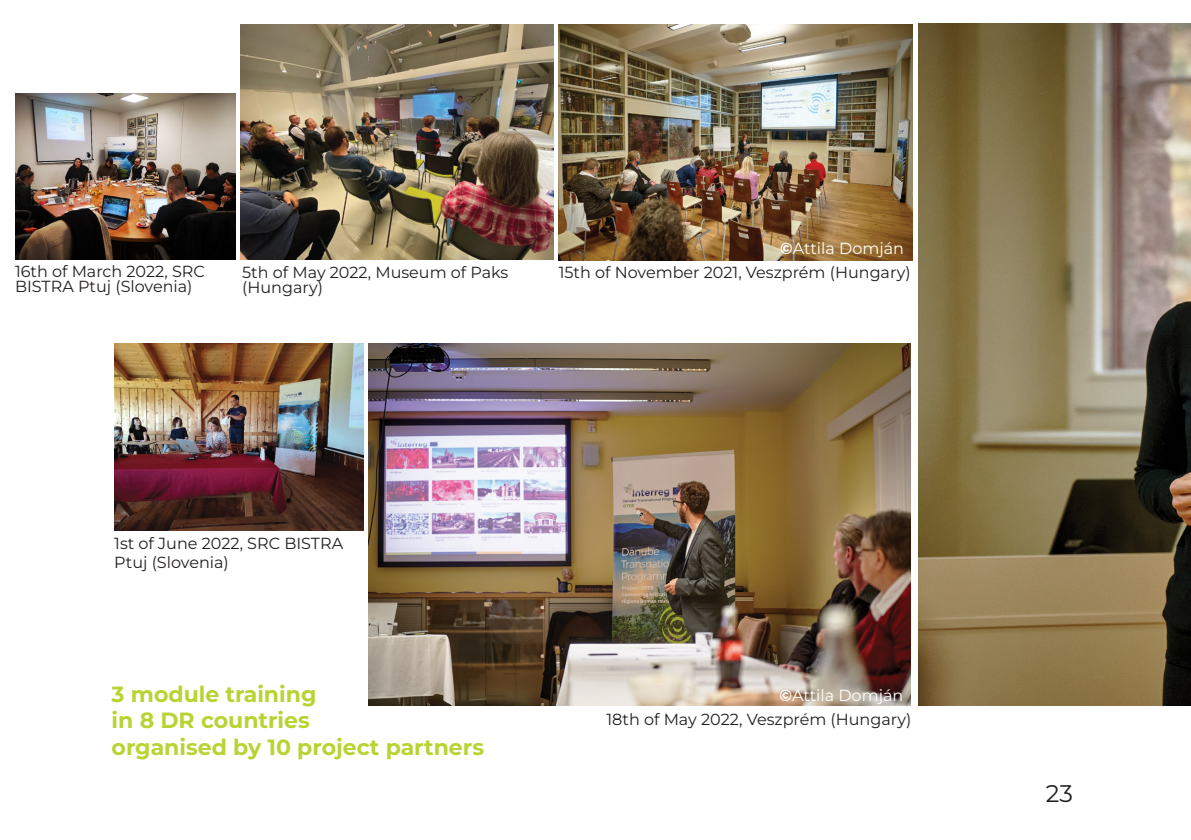
<style>
.page{position:relative;width:1191px;height:840px;background:#fff}
.page>*{position:absolute;margin:0;border:0;box-sizing:border-box;transform-origin:0 0}
.t1{font:24px "Montserrat";color:#231f20}
.t2{font:700 22px/26.4px "Montserrat";color:#b7d433}
.t3{font:16px/15.2px "Montserrat";color:#231f20}
.t4{font:16px "Montserrat";color:#fff}
.s1{font-weight:700}
</style>
<div class="page">
<img style="left:368px;top:343px;width:542px;height:362px">
<img style="left:240px;top:24px;width:314px;height:235px">
<img style="left:115px;top:343px;width:249px;height:187px">
<img style="left:15px;top:94px;width:220px;height:165px">
<img style="left:558px;top:24px;width:354px;height:236px">
<img style="left:918px;top:23px;width:272px;height:681px">
<p class="t4" style="left:780px;top:237px;width:125px"><span class="s1">©</span>Attila Domján</p>
<p class="t3" style="left:15px;top:263px;width:191px">16th of March 2022, SRC<br>BISTRA Ptuj (Slovenia)</p>
<p class="t3" style="left:242px;top:264px;width:268px">5th of May 2022, Museum of Paks (Hungary)</p>
<p class="t3" style="left:559px;top:264px;width:353px">15th of November 2021, Veszprém (Hungary)</p>
<p class="t3" style="left:114px;top:533px;width:230px;line-height:19.2px">1st of June 2022, SRC BISTRA<br>Ptuj (Slovenia)</p>
<h2 class="t2" style="left:112px;top:679px;width:374px">3 module training<br>in 8 DR countries<br>organised by 10 project partners</h2>
<p class="t4" style="left:779px;top:684px;width:125px"><span class="s1">©</span>Attila Domján</p>
<p class="t3" style="left:606px;top:710px;width:306px">18th of May 2022, Veszprém (Hungary)</p>
<h1 class="t1" style="left:1045px;top:776px;width:29px">23</h1>
</div>
